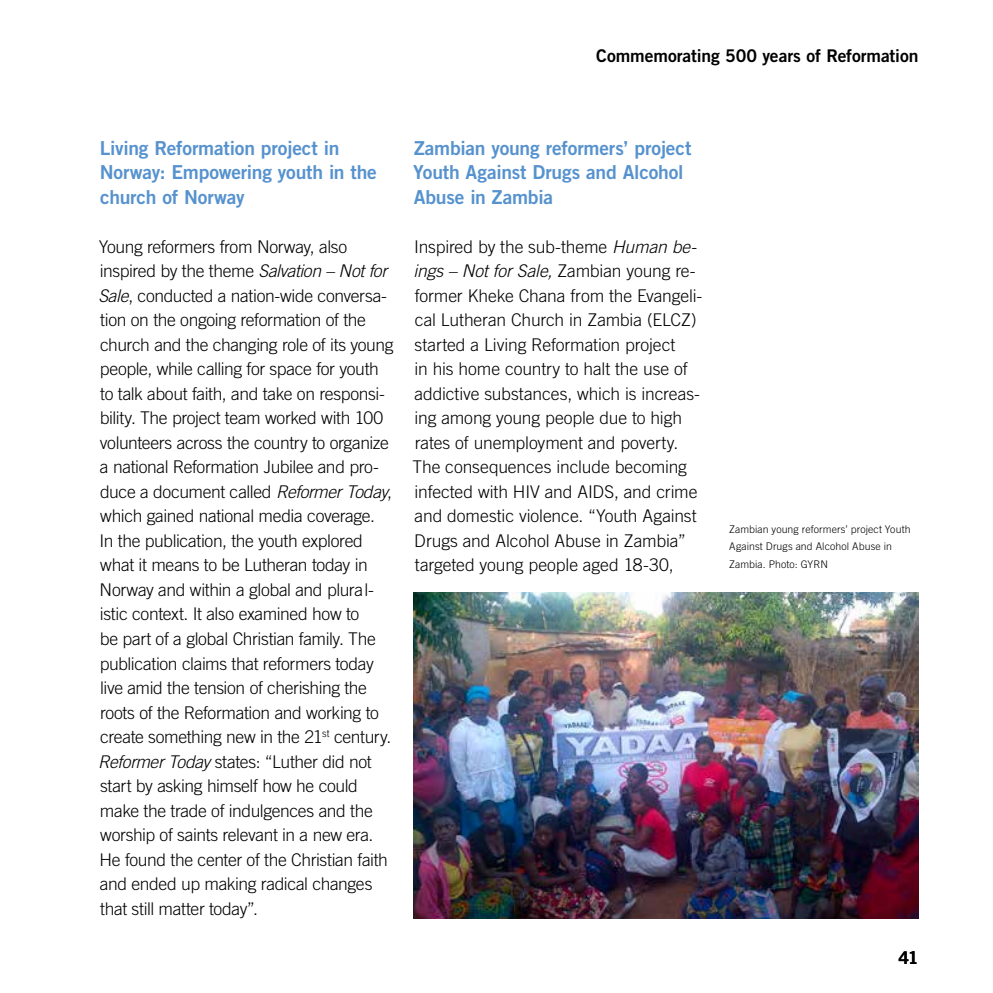
<style>
.page{position:relative;width:993px;height:993px;background:#fff}
.page>*{position:absolute;margin:0;border:0;box-sizing:border-box;transform-origin:0 0}
.t1{font:19.25px/24.5px "Trade Gothic LT Std Bd 2";letter-spacing:-.01em;color:#5692ce}
.t2{font:300 17.5px/24.5px "Trade Gothic LT Std";letter-spacing:-.02em;color:#000}
.t3{font:17.5px "Trade Gothic LT Std Bd 2";letter-spacing:-.005em;color:#000}
.t4{font:300 10.5px/17.5px "Trade Gothic LT Std";letter-spacing:.015em;color:#000}
.s1{font-style:italic}
</style>
<div class="page">
<img style="left:414px;top:592px;width:504px;height:326px">
<p class="t3" style="left:596px;top:45px;width:323px">Commemorating 500 years of Reformation</p>
<p class="t1" style="left:100px;top:135px;width:278px">Living Reformation project in<br>Norway: Empowering youth in the church of Norway</p>
<p class="t2" style="left:98px;top:234px;width:297px">Young reformers from Norway, also inspired by the theme <span class="s1">Salvation – Not for Sale</span>, conducted a nation-wide conversa&shy;tion on the ongoing reformation of the church and the changing role of its young people, while calling for space for youth to talk about faith, and take on responsi&shy;bility. The project team worked with 100 volunteers across the country to organize a national Reformation Jubilee and pro&shy;duce a document called <span class="s1">Reformer Today</span>, which gained national media coverage.<br>In the publication, the youth explored what it means to be Lutheran today in Norway and within a global and plural&shy;istic context. It also examined how to<br>be part of a global Christian family. The publication claims that reformers today live amid the tension of cherishing the roots of the Reformation and working to create something new in the 21<sup>st</sup> century.<br><span class="s1">Reformer Today</span> states: “Luther did not start by asking himself how he could make the trade of indulgences and the worship of saints relevant in a new era.<br>He found the center of the Christian faith and ended up making radical changes that still matter today”.</p>
<p class="t1" style="left:413px;top:135px;width:279px">Zambian young reformers’ project<br>Youth Against Drugs and Alcohol<br>Abuse in Zambia</p>
<p class="t2" style="left:412px;top:234px;width:291px">Inspired by the sub-theme <span class="s1">Human be&shy;ings – Not for Sale,</span> Zambian young re&shy;former Kheke Chana from the Evangeli&shy;cal Lutheran Church in Zambia (ELCZ) started a Living Reformation project<br>in his home country to halt the use of addictive substances, which is increas&shy;ing among young people due to high rates of unemployment and poverty.<br>The consequences include becoming infected with HIV and AIDS, and crime and domestic violence. “Youth Against Drugs and Alcohol Abuse in Zambia” targeted young people aged 18-30,</p>
<p class="t4" style="left:728px;top:520px;width:183px">Zambian young reformers’ project Youth<br>Against Drugs and Alcohol Abuse in<br>Zambia. Photo: GYRN</p>
<p class="t3" style="left:898px;top:946px;width:22px">41</p>
</div>
